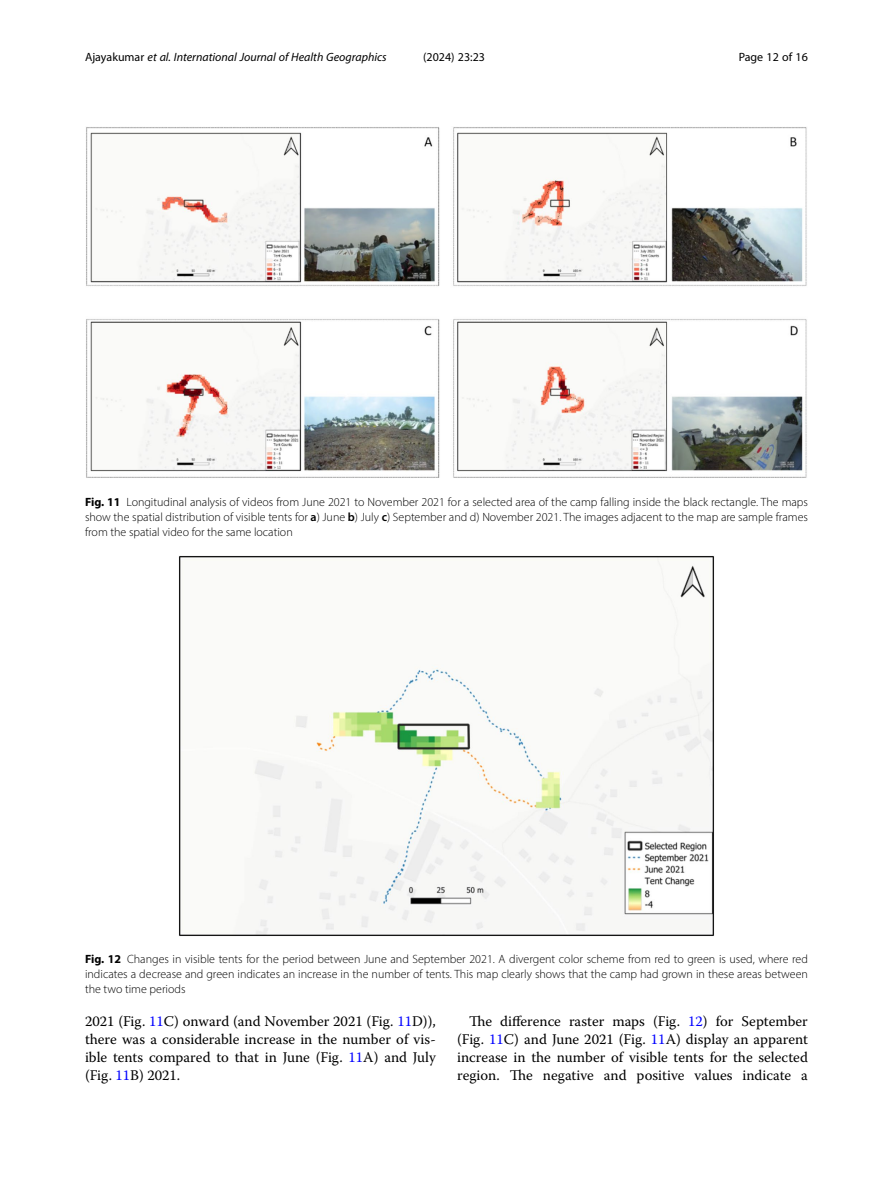
<style>
.page{position:relative;width:893px;height:1191px;background:#fff}
.page>*{position:absolute;margin:0;border:0;box-sizing:border-box;transform-origin:0 0}
.Body_Text_Indent{font:14.7px/18px "Warnock Pro";color:#000;text-align:justify}
.Figure_Caption{font:300 12px/15px "Myriad Pro";color:#000;text-align:justify}
.t1{font:italic 12px "Myriad Pro";color:#000}
.t2{font:12px "Myriad Pro";color:#000}
.s1{font-style:normal}
.s2{font-weight:700}
.s3{font-weight:600}
.s4{color:#00f}
</style>
<div class="page">
<img style="left:179px;top:556px;width:535px;height:380px">
<img style="left:86px;top:127px;width:721px;height:351px">
<p class="t1" style="left:85px;top:50px;width:303px"><span class="s1">Ajayakumar</span> et al. International Journal of Health Geographics</p>
<p class="t2" style="left:423px;top:50px;width:63px">(2024) 23:23</p>
<p class="t2" style="left:739px;top:50px;width:71px">Page 12 of 16</p>
<p class="Figure_Caption" style="left:85px;top:494px;width:724px"><span class="s2">Fig. 11</span> Longitudinal analysis of videos from June 2021 to November 2021 for a selected area of the camp falling inside the black rectangle. The maps show the spatial distribution of visible tents for <span class="s3">a</span>) June <span class="s3">b</span>) July <span class="s3">c</span>) September and d) November 2021. The images adjacent to the map are sample frames from the spatial video for the same location</p>
<p class="Figure_Caption" style="left:85px;top:951px;width:724px"><span class="s2">Fig. 12</span> Changes in visible tents for the period between June and September 2021. A divergent color scheme from red to green is used, where red indicates a decrease and green indicates an increase in the number of tents. This map clearly shows that the camp had grown in these areas between the two time periods</p>
<p class="Body_Text_Indent" style="left:85px;top:1012px;width:352px">2021 (Fig. <span class="s4">11</span>C) onward (and November 2021 (Fig. <span class="s4">11</span>D)), there was a considerable increase in the number of vis&shy;ible tents compared to that in June (Fig. <span class="s4">11</span>A) and July (Fig. <span class="s4">11</span>B) 2021.</p>
<p class="Body_Text_Indent" style="left:457px;top:1012px;width:352px;text-indent:12px">The difference raster maps (Fig. <span class="s4">12</span>) for September (Fig. <span class="s4">11</span>C) and June 2021 (Fig. <span class="s4">11</span>A) display an apparent increase in the number of visible tents for the selected region. The negative and positive values indicate a</p>
</div>
